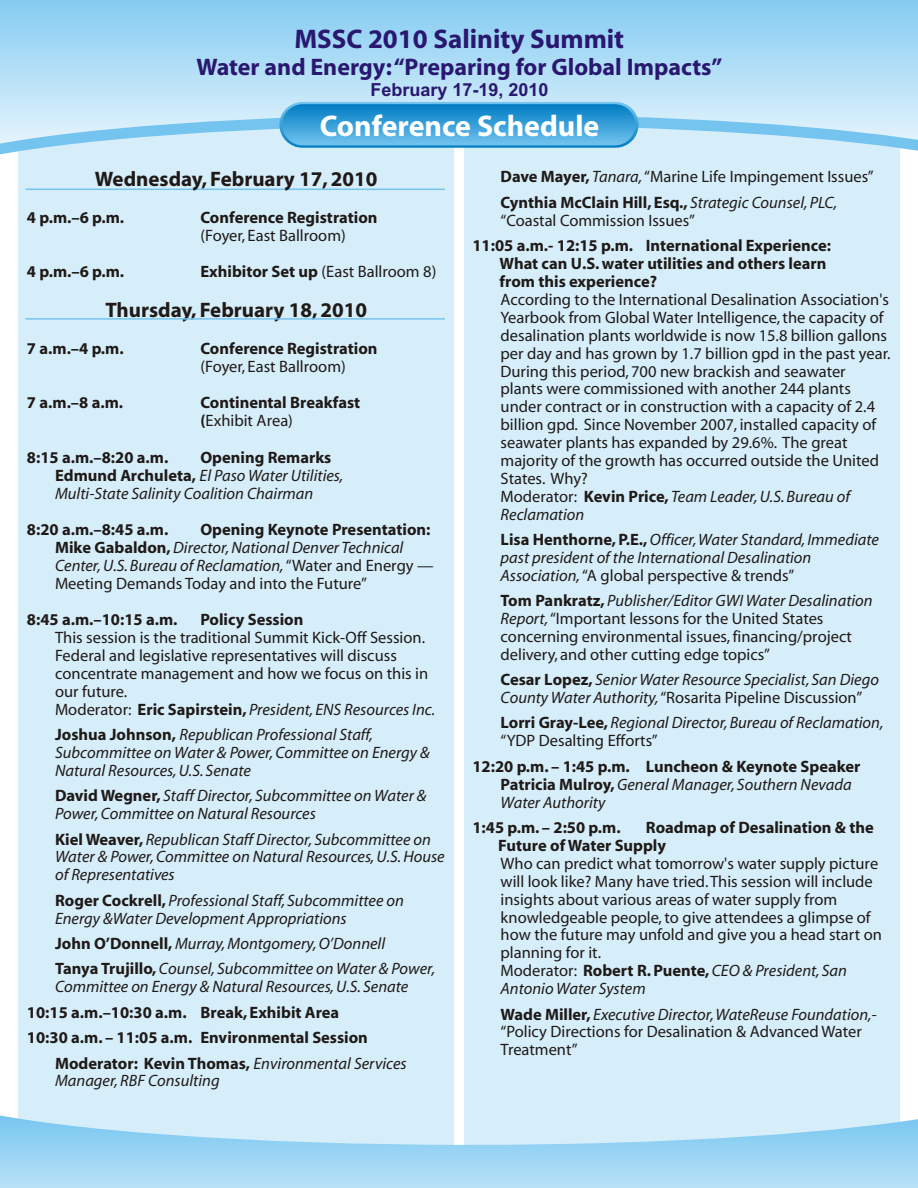
<style>
.page{position:relative;width:918px;height:1188px;background:#fff}
.page>*{position:absolute;margin:0;border:0;box-sizing:border-box;transform-origin:0 0}
.t1{font:700 30px "Myriad";color:#fff}
.t2{font:700 27px "Myriad";color:#291770}
.t3{font:700 24px "Myriad";color:#291770}
.t4{font:700 21px "Myriad";color:#1f1a17}
.t5{font:700 18px "Arial";color:#291770}
.t6{font:16.5px/17.9px "Myriad";color:#1f1a17}
.t7{font:italic 16.5px/17.9px "Myriad";color:#1f1a17}
.t8{font:700 16.5px/18.1px "Myriad";color:#1f1a17}
.s1{font-weight:700}
.s2{font-weight:400}
.s3{font-weight:700;font-style:normal}
.s4{font-style:normal}
.s5{font-style:italic}
.s6{font-weight:400;font-style:italic}
</style>
<div class="page">
<div style="left:19px;top:113px;width:435px;height:1075px;background:#d6edfa"></div>
<div style="left:464px;top:113px;width:435px;height:1075px;background:#d6edfa"></div>
<hr style="left:26px;top:189px;width:419px;height:1px;background:#75c4f0">
<svg style="left:0;top:0;width:918px;height:149px;background:#abdbf5"></svg>
<svg style="left:0;top:1110px;width:918px;height:78px"></svg>
<svg style="left:279px;top:102px;width:360px;height:46px;background:#47a7dc"></svg>
<div style="left:282px;top:104px;width:353px;height:41px;background:linear-gradient(to bottom,#007cc3,#71c2ee);border-radius:21px"></div>
<hr style="left:26px;top:318px;width:419px;height:2px;background:#75c4f0">
<h2 class="t2" style="left:294px;top:28px;width:331px">MSSC 2010 Salinity Summit</h2>
<h3 class="t3" style="left:196px;top:57px;width:527px">Water and Energy:“Preparing for Global Impacts”</h3>
<p class="t5" style="left:370px;top:83px;width:180px">February 17-19, 2010</p>
<h1 class="t1" style="left:320px;top:113px;width:281px">Conference Schedule</h1>
<p class="t4" style="left:95px;top:170px;width:284px">Wednesday, February 17, 2010</p>
<p class="t8" style="left:27px;top:210px;width:99px">4 p.m.–6 p.m.</p>
<p class="t8" style="left:200px;top:210px;width:179px">Conference Registration</p>
<p class="t6" style="left:200px;top:228px;width:147px">(Foyer, East Ballroom)</p>
<p class="t8" style="left:27px;top:264px;width:99px">4 p.m.–6 p.m.</p>
<p class="t6" style="left:200px;top:264px;width:237px"><span class="s1">Exhibitor Set up</span> (East Ballroom 8)</p>
<p class="t4" style="left:105px;top:301px;width:263px">Thursday, February 18, 2010</p>
<p class="t8" style="left:27px;top:341px;width:98px">7 a.m.–4 p.m.</p>
<p class="t8" style="left:200px;top:341px;width:179px">Conference Registration</p>
<p class="t6" style="left:200px;top:359px;width:147px">(Foyer, East Ballroom)</p>
<p class="t8" style="left:27px;top:395px;width:98px">7 a.m.–8 a.m.</p>
<p class="t8" style="left:200px;top:395px;width:161px">Continental Breakfast (<span class="s2">Exhibit Area)</span></p>
<p class="t8" style="left:27px;top:450px;width:143px">8:15 a.m.–8:20 a.m.</p>
<p class="t7" style="left:55px;top:450px;width:290px;text-indent:145px"><span class="s3">Opening Remarks<br>Edmund Archuleta,</span> El Paso Water Utilities,<br>Multi-State Salinity Coalition Chairman</p>
<p class="t8" style="left:27px;top:522px;width:143px">8:20 a.m.–8:45 a.m.</p>
<p class="t7" style="left:55px;top:522px;width:380px;text-indent:145px"><span class="s3">Opening Keynote Presentation:<br>Mike Gabaldon,</span>Director, National Denver Technical Center, U.S. Bureau of Reclamation,<span class="s4">“Water and Energy — Meeting Demands Today and into the Future”</span></p>
<p class="t8" style="left:27px;top:612px;width:152px">8:45 a.m.–10:15 a.m.</p>
<p class="t8" style="left:200px;top:612px;width:105px">Policy Session</p>
<p class="t6" style="left:55px;top:630px;width:382px">This session is the traditional Summit Kick-Off Session.<br>Federal and legislative representatives will discuss concentrate management and how we focus on this in our future.<br>Moderator: <span class="s1">Eric Sapirstein,</span> <span class="s5">President, ENS Resources Inc.</span></p>
<p class="t7" style="left:55px;top:727px;width:376px"><span class="s3">Joshua Johnson,</span> Republican Professional Staff,<br>Subcommittee on Water &amp; Power, Committee on Energy &amp;<br>Natural Resources, U.S. Senate</p>
<p class="t7" style="left:55px;top:788px;width:373px"><span class="s3">David Wegner,</span> Staff Director, Subcommittee on Water &amp;<br>Power, Committee on Natural Resources</p>
<p class="t7" style="left:55px;top:832px;width:391px"><span class="s3">Kiel Weaver,</span> Republican Staff Director, Subcommittee on<br>Water &amp; Power, Committee on Natural Resources, U.S. House of Representatives</p>
<p class="t7" style="left:55px;top:893px;width:350px"><span class="s3">Roger Cockrell,</span> Professional Staff, Subcommittee on<br>Energy &amp;Water Development Appropriations</p>
<p class="t7" style="left:55px;top:932px;width:382px;line-height:25.5px"><span class="s3">John O’Donnell,</span>Murray, Montgomery, O’Donnell<br><span class="s3">Tanya Trujillo,</span> Counsel, Subcommittee on Water &amp; Power,</p>
<p class="t7" style="left:55px;top:979px;width:355px">Committee on Energy &amp; Natural Resources, U.S. Senate</p>
<p class="t8" style="left:27px;top:1004px;width:314px">10:15 a.m.–10:30 a.m. Break, Exhibit Area</p>
<p class="t8" style="left:27px;top:1030px;width:343px">10:30 a.m. – 11:05 a.m. Environmental Session</p>
<p class="t8" style="left:55px;top:1055px;width:353px">Moderator: Kevin Thomas, <span class="s6">Environmental Services</span></p>
<p class="t7" style="left:55px;top:1073px;width:166px">Manager, RBF Consulting</p>
<p class="t8" style="left:501px;top:165px;width:375px;line-height:25.5px">Dave Mayer, <span class="s6">Tanara,</span><span class="s2">“Marine Life Impingement Issues”<br></span>Cynthia McClain Hill, Esq., <span class="s6">Strategic Counsel, PLC,</span></p>
<p class="t6" style="left:501px;top:213px;width:196px">“Coastal Commission Issues”</p>
<p class="t8" style="left:499px;top:238px;width:333px;text-indent:-27px">11:05 a.m.- 12:15 p.m. International Experience:<br>What can U.S. water utilities and others learn from this experience?</p>
<p class="t6" style="left:501px;top:292px;width:391px">According to the International Desalination Association's Yearbook from Global Water Intelligence, the capacity of desalination plants worldwide is now 15.8 billion gallons per day and has grown by 1.7 billion gpd in the past year.<br>During this period, 700 new brackish and seawater plants were commissioned with another 244 plants under contract or in construction with a capacity of 2.4 billion gpd. Since November 2007, installed capacity of seawater plants has expanded by 29.6%. The great majority of the growth has occurred outside the United States. Why?<br>Moderator: <span class="s1">Kevin Price,</span> <span class="s5">Team Leader, U.S. Bureau of Reclamation</span></p>
<p class="t7" style="left:501px;top:532px;width:380px"><span class="s3">Lisa Henthorne, P.E.,</span>Officer,Water Standard, Immediate past president of the International Desalination<br>Association,<span class="s4">“A global perspective &amp; trends”</span></p>
<p class="t6" style="left:501px;top:593px;width:374px"><span class="s1">Tom Pankratz,</span> <span class="s5">Publisher/Editor GWI Water Desalination Report,</span>“Important lessons for the United States concerning environmental issues, financing/project delivery, and other cutting edge topics”</p>
<p class="t7" style="left:501px;top:672px;width:380px"><span class="s3">Cesar Lopez,</span> Senior Water Resource Specialist, San Diego<br>County Water Authority,<span class="s4">“Rosarita Pipeline Discussion”</span></p>
<p class="t7" style="left:501px;top:715px;width:385px"><span class="s3">Lorri Gray-Lee,</span> Regional Director, Bureau of Reclamation, <span class="s4">“YDP Desalting Efforts”</span></p>
<p class="t8" style="left:501px;top:758px;width:361px;text-indent:-28px">12:20 p.m. – 1:45 p.m. Luncheon &amp; Keynote Speaker<br>Patricia Mulroy,<span class="s6">General Manager, Southern Nevada<br>Water Authority</span></p>
<p class="t8" style="left:472px;top:820px;width:150px">1:45 p.m. – 2:50 p.m.</p>
<p class="t8" style="left:498px;top:820px;width:377px;text-indent:148px">Roadmap of Desalination &amp; the<br>Future of Water Supply</p>
<p class="t6" style="left:501px;top:856px;width:383px">Who can predict what tomorrow's water supply picture will look like? Many have tried.This session will include insights about various areas of water supply from knowledgeable people, to give attendees a glimpse of how the future may unfold and give you a head start on planning for it.<br>Moderator: <span class="s1">Robert R. Puente,</span> <span class="s5">CEO &amp; President, San Antonio Water System</span></p>
<p class="t6" style="left:501px;top:1007px;width:378px"><span class="s1">Wade Miller,</span> <span class="s5">Executive Director,WateReuse Foundation,</span>- “Policy Directions for Desalination &amp; Advanced Water<br>Treatment”</p>
</div>
